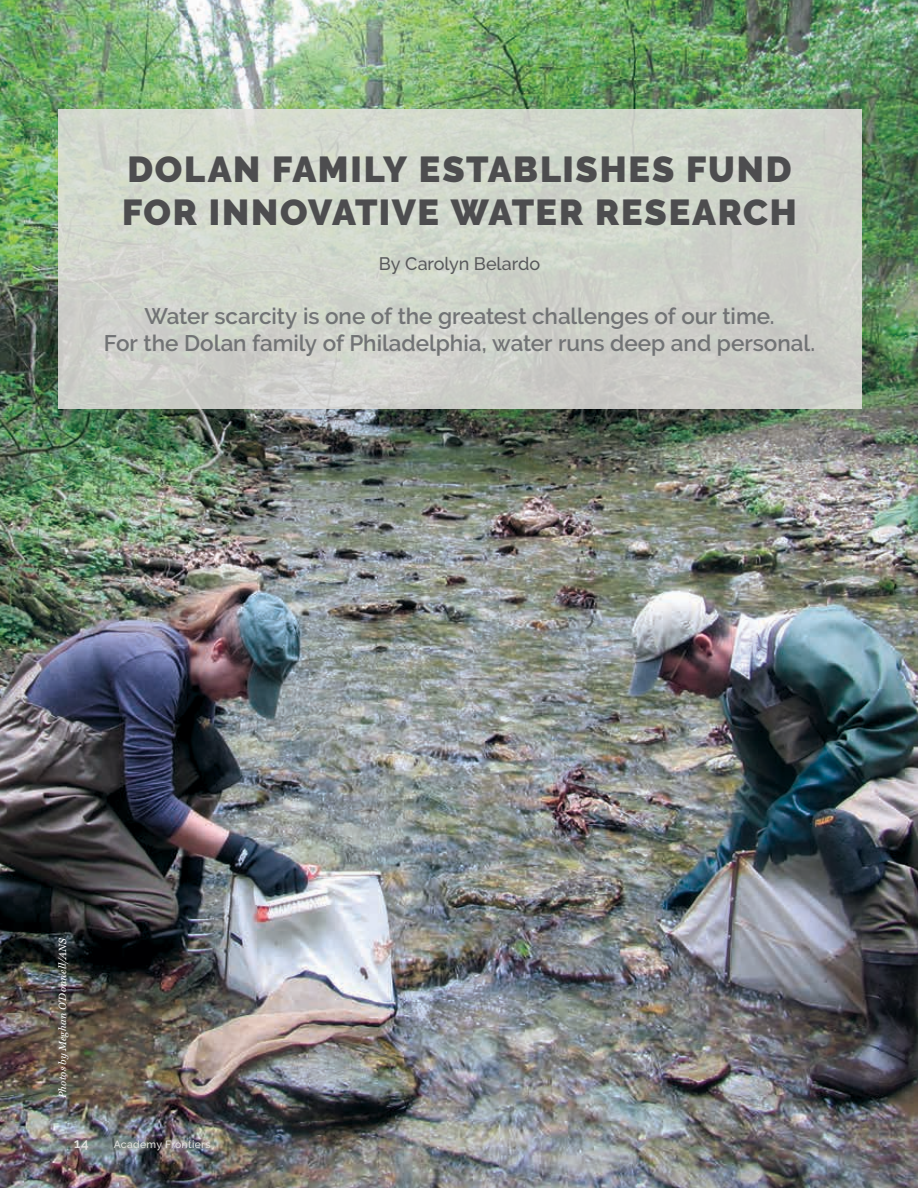
<style>
.page{position:relative;width:918px;height:1188px;background:#fff}
.page>*{position:absolute;margin:0;border:0;box-sizing:border-box;transform-origin:0 0}
.t1{font:900 36px/43.2px "Raleway";letter-spacing:.05em;color:#4d4d4f}
.t2{font:600 22.5px/27px "Raleway";letter-spacing:-.005em;color:#717375;text-align:center}
.t3{font:500 18px "Raleway";letter-spacing:-.005em;color:#58595b}
.t4{font:600 13.5px "Raleway";color:#e5e3e0}
.t5{font:italic 10.5px "Miller Text";letter-spacing:.02em;color:#fff}
.t6{font:500 10.5px "Raleway";letter-spacing:.025em;color:#e5e3e0}
</style>
<div class="page">
<img style="left:0;top:0;width:918px;height:1188px">
<div style="left:58px;top:110px;width:803px;height:299px;background:#d0d4cb"></div>
<h1 class="t1" style="left:122px;top:148px;width:676px">DOLAN FAMILY ESTABLISHES FUND<br>FOR INNOVATIVE WATER RESEARCH</h1>
<p class="t3" style="left:379px;top:253px;width:163px">By Carolyn Belardo</p>
<p class="t2" style="left:104px;top:303px;width:713px">Water scarcity is one of the greatest challenges of our time.<br>For the Dolan family of Philadelphia, water runs deep and personal.</p>
<p class="t5" style="left:56px;top:1098px;width:162px;rotate:-90deg">Photos by Meghan O'Donnell/ANS</p>
<p class="t4" style="left:74px;top:1135px;width:16px">14</p>
<p class="t6" style="left:114px;top:1138px;width:98px">Academy Frontiers</p>
</div>
